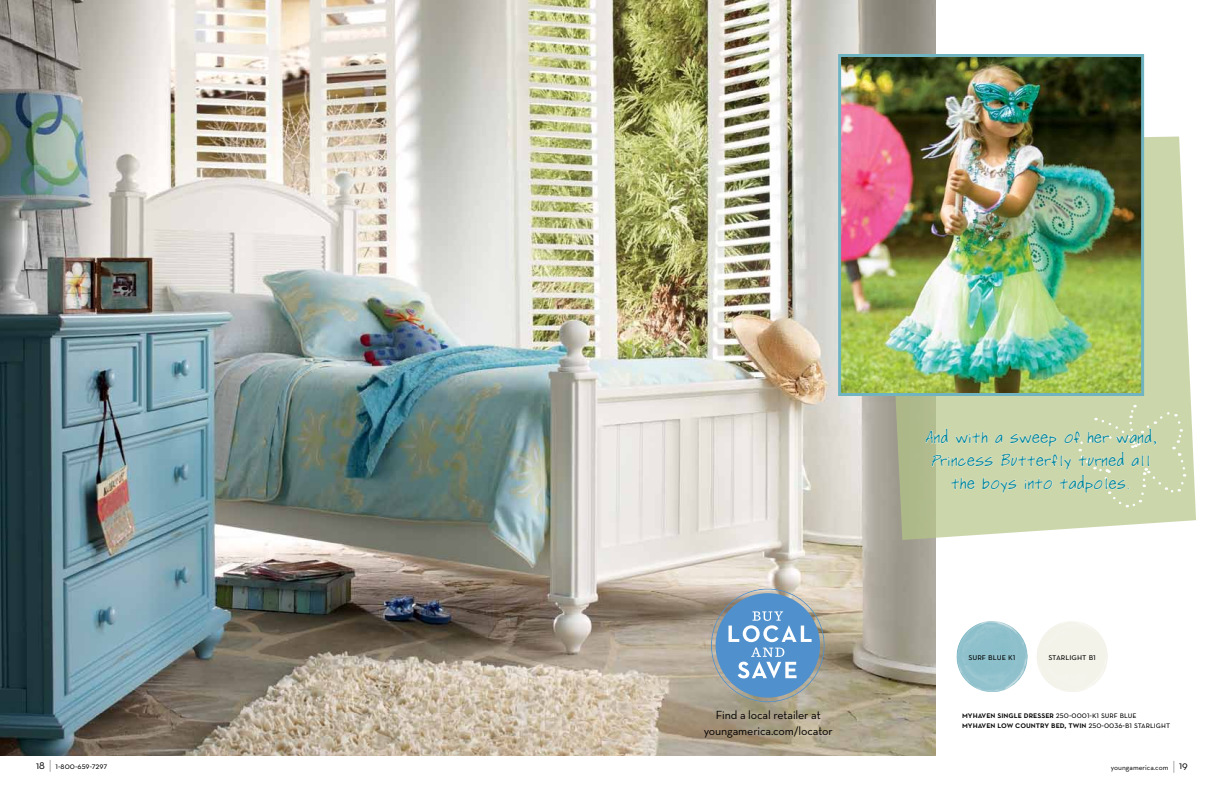
<style>
.page{position:relative;width:1224px;height:792px;background:#fff}
.page>*{position:absolute;margin:0;border:0;box-sizing:border-box;transform-origin:0 0}
.t1{font:17px/23px "Sashas Hand";letter-spacing:.03em;color:#00889f;text-align:center}
.t2{font:12px/16px "Neutraface Text";letter-spacing:-.01em;color:#000;text-align:center}
.t3{font:9.5px "Neutraface Text";color:#000}
.t4{font:600 9px/10px "Neutraface Text";color:#000}
.t5{font:9px "Neutraface Text";color:#000}
.t6{font:7.5px "Neutraface Text";color:#000}
.s1{font-weight:400}
.s2{font-size:11px}
.s3{font-size:14px}
</style>
<div class="page">
<img style="left:0;top:0;width:936px;height:756px">
<svg style="left:883px;top:137px;width:313px;height:403px;fill:#cbd7ab"></svg>
<svg style="left:716px;top:593px;width:104px;height:105px;background:#76a1c7"></svg>
<img style="left:956px;top:621px;width:34px;height:65px">
<svg style="left:925px;top:405px;width:262px;height:104px;background:#cdd8ae"></svg>
<img style="left:842px;top:58px;width:298px;height:334px">
<div style="left:838px;top:54px;width:306px;height:342px;border:3px solid #70b3c1"></div>
<h1 class="t1" style="left:925px;top:426px;width:233px">And with a sweep of her wand,<br>Princess Butterfly turned all the boys into tadpoles.</h1>
<h2 class="t2" style="left:704px;top:707px;width:131px">Find a local retailer at youngamerica.com/locator</h2>
<p class="t3" style="left:968px;top:651px;width:49px">surf blue k1</p>
<p class="t3" style="left:1048px;top:651px;width:49px">starlight b1</p>
<p class="t4" style="left:962px;top:710px;width:210px">myhaven single dresser <span class="s1">250-0001-k1 surf blue </span>myhaven low country bed, twin <span class="s1">250-0036-b1 starlight</span></p>
<p class="t5" style="left:36px;top:760px;width:73px"><span class="s2">18</span> <span class="s3">|</span> 1-800-659-7297</p>
<p class="t6" style="left:1111px;top:763px;width:78px">youngamerica.com <span class="s3">|</span> <span class="s2">19</span></p>
</div>
